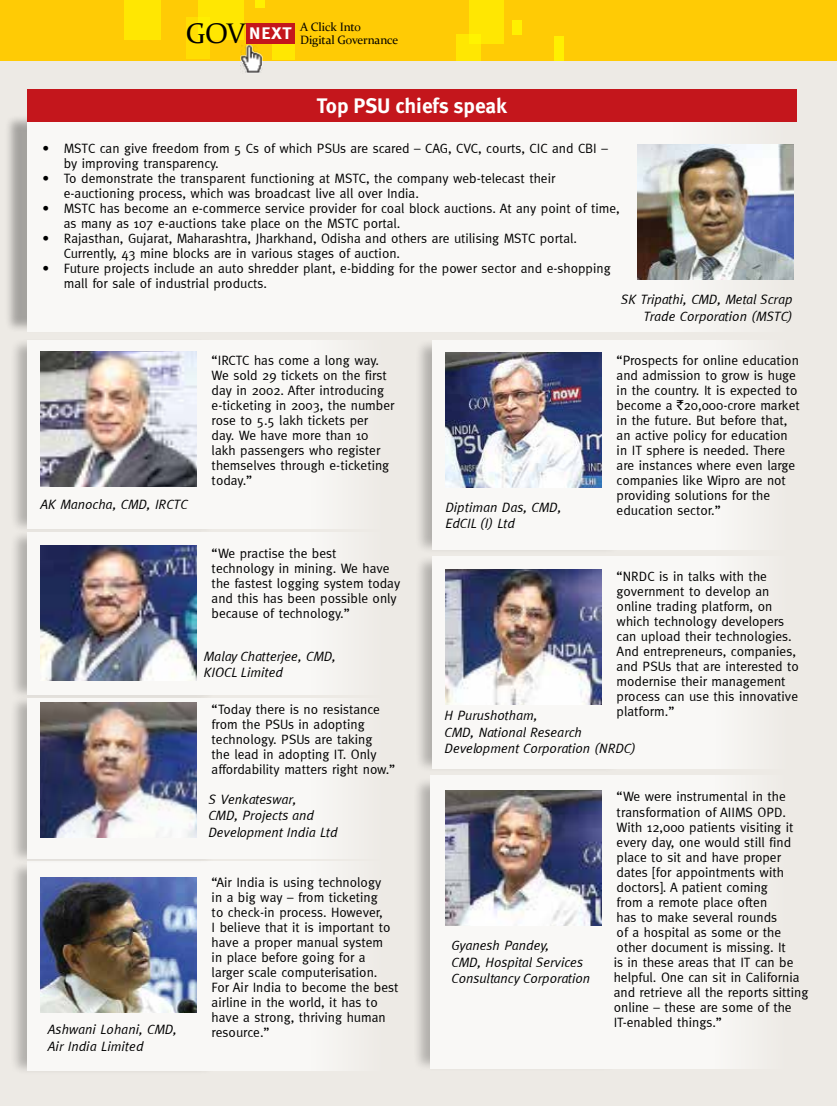
<style>
.page{position:relative;width:837px;height:1106px;background:#fff}
.page>*{position:absolute;margin:0;border:0;box-sizing:border-box;transform-origin:0 0}
.t1{font:700 21px "Meta";color:#fff}
.t2{font:700 16.8px "Meta";color:#fff;scale:1.09 1}
.t3{font:13.5px/15px "Meta";color:#000}
.t4{font:italic 13.5px/16.5px "Meta";color:#000}
.t5{font:12px/12px "Constantia";letter-spacing:-.01em;color:#000}
.s1{font-family:"Constantia";font-weight:400;font-size:28.35px;color:#000}
.s2{font-family:"Rupee Foradian"}
</style>
<div class="page">
<div style="left:0;top:60px;width:837px;height:1046px;background:#edeae5"></div>
<div style="left:0;top:0;width:837px;height:60px;background:#ffcb05"></div>
<div style="left:198px;top:0;width:46px;height:40px;background:#ffe702"></div>
<div style="left:125px;top:0;width:36px;height:40px;background:#ffe702"></div>
<svg style="left:273px;top:43px;width:22px;height:17px"></svg>
<div style="left:186px;top:17px;width:23px;height:41px;background:linear-gradient(to bottom,#ffe902,#ffdb03)"></div>
<div style="left:469px;top:0;width:34px;height:43px;background:#ffe702"></div>
<div style="left:512px;top:21px;width:9px;height:14px;background:#fff200"></div>
<div style="left:255px;top:0;width:10px;height:7px;background:#fff200"></div>
<div style="left:456px;top:34px;width:24px;height:26px;background:linear-gradient(to right,#ffe502,#ffec01)"></div>
<div style="left:554px;top:36px;width:9px;height:24px;background:#fff200"></div>
<div style="left:246px;top:23px;width:49px;height:20px;background:#c4161c"></div>
<img style="left:240px;top:44px;width:22px;height:29px">
<div style="left:4px;top:114px;width:489px;height:219px;background:#000;opacity:.31"></div>
<div style="left:27px;top:122px;width:767px;height:210px;background:#f9f8f6"></div>
<div style="left:10px;top:338px;width:207px;height:195px;background:#000;opacity:.25"></div>
<div style="left:27px;top:340px;width:357px;height:188px;background:#f9f8f6"></div>
<div style="left:415px;top:339px;width:207px;height:214px;background:#000;opacity:.25"></div>
<div style="left:432px;top:340px;width:357px;height:209px;background:#f9f8f6"></div>
<div style="left:10px;top:860px;width:207px;height:215px;background:#000;opacity:.25"></div>
<div style="left:27px;top:861px;width:357px;height:210px;background:#f9f8f6"></div>
<div style="left:415px;top:555px;width:207px;height:218px;background:#000;opacity:.25"></div>
<div style="left:432px;top:556px;width:357px;height:212px;background:#f9f8f6"></div>
<div style="left:10px;top:530px;width:207px;height:170px;background:#000;opacity:.25"></div>
<div style="left:27px;top:532px;width:357px;height:162px;background:#f9f8f6"></div>
<div style="left:10px;top:695px;width:207px;height:169px;background:#000;opacity:.25"></div>
<div style="left:27px;top:698px;width:357px;height:160px;background:#f9f8f6"></div>
<img style="left:637px;top:144px;width:157px;height:135px">
<img style="left:40px;top:351px;width:157px;height:135px">
<img style="left:446px;top:353px;width:156px;height:135px">
<img style="left:40px;top:877px;width:157px;height:135px">
<img style="left:446px;top:569px;width:156px;height:135px">
<img style="left:40px;top:546px;width:157px;height:135px">
<img style="left:40px;top:702px;width:157px;height:135px">
<div style="left:27px;top:89px;width:769px;height:33px;background:#c4161c"></div>
<div style="left:413px;top:777px;width:207px;height:294px;background:#000;opacity:.25"></div>
<div style="left:430px;top:775px;width:357px;height:293px;background:#f9f8f6"></div>
<img style="left:446px;top:791px;width:156px;height:135px">
<p class="t2" style="left:186px;top:23px;width:98px"><span class="s1">Gov</span> NEXT</p>
<p class="t5" style="left:300px;top:21px;width:100px">A Click Into<br>Digital Governance</p>
<h1 class="t1" style="left:317px;top:93px;width:192px">Top PSU chiefs speak</h1>
<p class="t3" style="left:64px;top:141px;width:546px;text-indent:-21px">• MSTC can give freedom from 5 Cs of which PSUs are scared – CAG, CVC, courts, CIC and CBI – by improving transparency.</p>
<p class="t3" style="left:64px;top:171px;width:493px;text-indent:-21px">• To demonstrate the transparent functioning at MSTC, the company web-telecast their e-auctioning process, which was broadcast live all over India.</p>
<p class="t3" style="left:64px;top:201px;width:557px;text-indent:-21px">• MSTC has become an e-commerce service provider for coal block auctions. At any point of time, as many as 107 e-auctions take place on the MSTC portal.</p>
<p class="t3" style="left:64px;top:231px;width:515px;text-indent:-21px">• Rajasthan, Gujarat, Maharashtra, Jharkhand, Odisha and others are utilising MSTC portal.<br>Currently, 43 mine blocks are in various stages of auction.</p>
<p class="t3" style="left:64px;top:261px;width:548px;text-indent:-21px">• Future projects include an auto shredder plant, e-bidding for the power sector and e-shopping mall for sale of industrial products.</p>
<p class="t4" style="left:40px;top:496px;width:149px">AK Manocha, CMD, IRCTC</p>
<p class="t4" style="left:48px;top:1021px;width:130px">Ashwani Lohani, CMD,<br>Air India Limited</p>
<p class="t4" style="left:621px;top:291px;width:173px;text-align:right">SK Tripathi, CMD, Metal Scrap<br>Trade Corporation (MSTC)</p>
<p class="t3" style="left:212px;top:352px;width:184px">“IRCTC has come a long way.<br>We sold 29 tickets on the first day in 2002. After introducing e-ticketing in 2003, the number rose to 5.5 lakh tickets per day. We have more than 10 lakh passengers who register themselves through e-ticketing today.”</p>
<p class="t3" style="left:617px;top:352px;width:185px">“Prospects for online education and admission to grow is huge in the country. It is expected to become a <span class="s2">`</span>20,000-crore market in the future. But before that, an active policy for education in IT sphere is needed. There are instances where even large companies like Wipro are not providing solutions for the education sector.”</p>
<p class="t4" style="left:445px;top:499px;width:117px">Diptiman Das, CMD,<br>EdCIL (I) Ltd</p>
<p class="t3" style="left:212px;top:545px;width:190px">“We practise the best technology in mining. We have the fastest logging system today and this has been possible only because of technology.”</p>
<p class="t4" style="left:204px;top:647px;width:133px">Malay Chatterjee, CMD,<br>KIOCL Limited</p>
<p class="t3" style="left:212px;top:701px;width:185px">“Today there is no resistance from the PSUs in adopting technology. PSUs are taking<br>the lead in adopting IT. Only affordability matters right now.”</p>
<p class="t3" style="left:617px;top:568px;width:184px">“NRDC is in talks with the government to develop an online trading platform, on which technology developers can upload their technologies.<br>And entrepreneurs, companies, and PSUs that are interested to modernise their management process can use this innovative platform.”</p>
<p class="t4" style="left:445px;top:707px;width:193px">H Purushotham,<br>CMD, National Research<br>Development Corporation (NRDC)</p>
<p class="t4" style="left:208px;top:790px;width:131px">S Venkateswar,<br>CMD, Projects and<br>Development India Ltd</p>
<p class="t3" style="left:614px;top:789px;width:196px">“We were instrumental in the transformation of AIIMS OPD.<br>With 12,000 patients visiting it every day, one would still find place to sit and have proper dates [for appointments with doctors]. A patient coming<br>from a remote place often<br>has to make several rounds<br>of a hospital as some or the other document is missing. It<br>is in these areas that IT can be helpful. One can sit in California and retrieve all the reports sitting online – these are some of the<br>IT-enabled things.”</p>
<p class="t3" style="left:212px;top:874px;width:188px">“Air India is using technology<br>in a big way – from ticketing<br>to check-in process. However,<br>I believe that it is important to have a proper manual system<br>in place before going for a larger scale computerisation.<br>For Air India to become the best airline in the world, it has to have a strong, thriving human resource.”</p>
<p class="t4" style="left:451px;top:937px;width:140px">Gyanesh Pandey,<br>CMD, Hospital Services<br>Consultancy Corporation</p>
</div>
